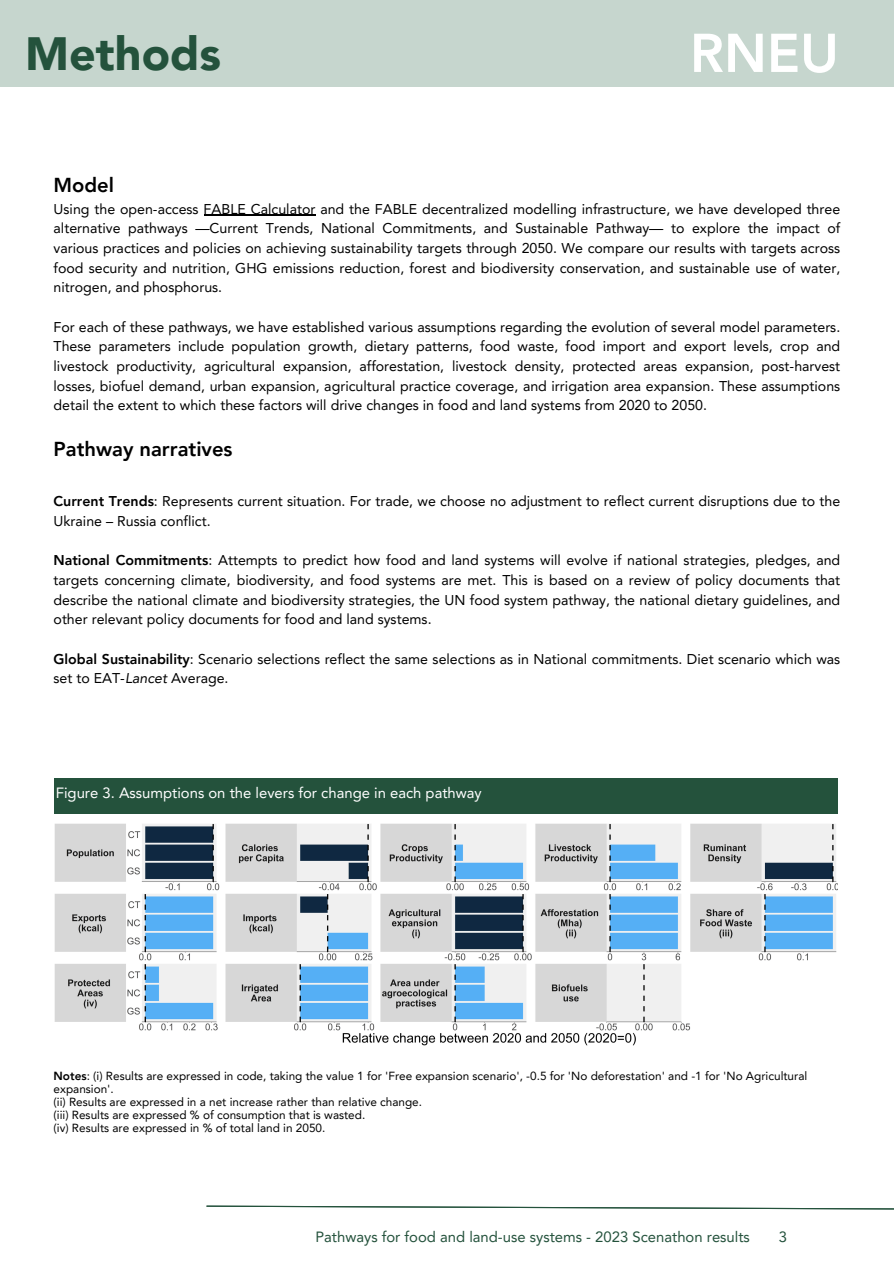
<style>
.page{position:relative;width:894px;height:1263px;background:#fff}
.page>*{position:absolute;margin:0;border:0;box-sizing:border-box;transform-origin:0 0}
.t1{font:800 54px "Avenir LT Pro";color:#fff}
.t2{font:900 46.65px "Avenir LT Pro";color:#24523c}
.t3{font:800 20.1px "Avenir LT Pro";color:#000}
.t4{font:14.85px "Avenir LT Pro";color:#24523c}
.t5{font:14.85px "Avenir LT Pro";color:#fff}
.t6{font:14.1px/19.6px "Avenir LT Pro";color:#000;text-align:justify}
.t7{font:11.85px/12.9px "Avenir LT Pro";color:#000}
.s1{font-weight:800}
.s2{font-style:italic}
</style>
<div class="page">
<svg style="left:206px;top:1205px;width:687px;height:5px"></svg>
<div style="left:0;top:0;width:893px;height:86px;background:#c6d6ce"></div>
<hr style="left:203px;top:215px;width:112px;height:1px;background:#000">
<div style="left:54px;top:777px;width:783px;height:36px;background:#24523c"></div>
<img style="left:54px;top:823px;width:783px;height:223px">
<h1 class="t2" style="left:25px;top:35px;width:197px">Methods</h1>
<h4 class="t1" style="left:689px;top:31px;width:150px">RNEU</h4>
<h4 class="t3" style="left:54px;top:176px;width:62px">Model</h4>
<h4 class="t6" style="left:54px;top:200px;width:788px">Using the open-access FABLE Calculator and the FABLE decentralized modelling infrastructure, we have developed three alternative pathways —Current Trends, National Commitments, and Sustainable Pathway— to explore the impact of various practices and policies on achieving sustainability targets through 2050. We compare our results with targets across food security and nutrition, GHG emissions reduction, forest and biodiversity conservation, and sustainable use of water, nitrogen, and phosphorus.</h4>
<h4 class="t6" style="left:54px;top:318px;width:788px">For each of these pathways, we have established various assumptions regarding the evolution of several model parameters.<br>These parameters include population growth, dietary patterns, food waste, food import and export levels, crop and livestock productivity, agricultural expansion, afforestation, livestock density, protected areas expansion, post-harvest losses, biofuel demand, urban expansion, agricultural practice coverage, and irrigation area expansion. These assumptions detail the extent to which these factors will drive changes in food and land systems from 2020 to 2050.</h4>
<h3 class="t3" style="left:54px;top:441px;width:180px">Pathway narratives</h3>
<h4 class="t6" style="left:54px;top:492px;width:788px"><span class="s1">Current Trends</span>: Represents current situation. For trade, we choose no adjustment to reflect current disruptions due to the<br>Ukraine – Russia conflict.</h4>
<h4 class="t6" style="left:54px;top:551px;width:788px"><span class="s1">National Commitments</span>: Attempts to predict how food and land systems will evolve if national strategies, pledges, and targets concerning climate, biodiversity, and food systems are met. This is based on a review of policy documents that describe the national climate and biodiversity strategies, the UN food system pathway, the national dietary guidelines, and other relevant policy documents for food and land systems.</h4>
<h4 class="t6" style="left:54px;top:650px;width:788px"><span class="s1">Global Sustainability</span>: Scenario selections reflect the same selections as in National commitments. Diet scenario which was set to EAT-<span class="s2">Lancet</span> Average.</h4>
<p class="t5" style="left:56px;top:786px;width:427px">Figure 3. Assumptions on the levers for change in each pathway</p>
<p class="t7" style="left:54px;top:1070px;width:755px"><span class="s1">Notes</span>: (i) Results are expressed in code, taking the value 1 for 'Free expansion scenario', -0.5 for 'No deforestation' and -1 for 'No Agricultural expansion'.</p>
<p class="t7" style="left:54px;top:1096px;width:370px">(ii) Results are expressed in a net increase rather than relative change.</p>
<p class="t7" style="left:54px;top:1109px;width:313px">(iii) Results are expressed % of consumption that is wasted.</p>
<h4 class="t7" style="left:54px;top:1122px;width:273px">(iv) Results are expressed in % of total land in 2050.</h4>
<h2 class="t4" style="left:315px;top:1230px;width:436px">Pathways for food and land-use systems - 2023 Scenathon results</h2>
<h2 class="t4" style="left:778px;top:1230px;width:10px">3</h2>
</div>
